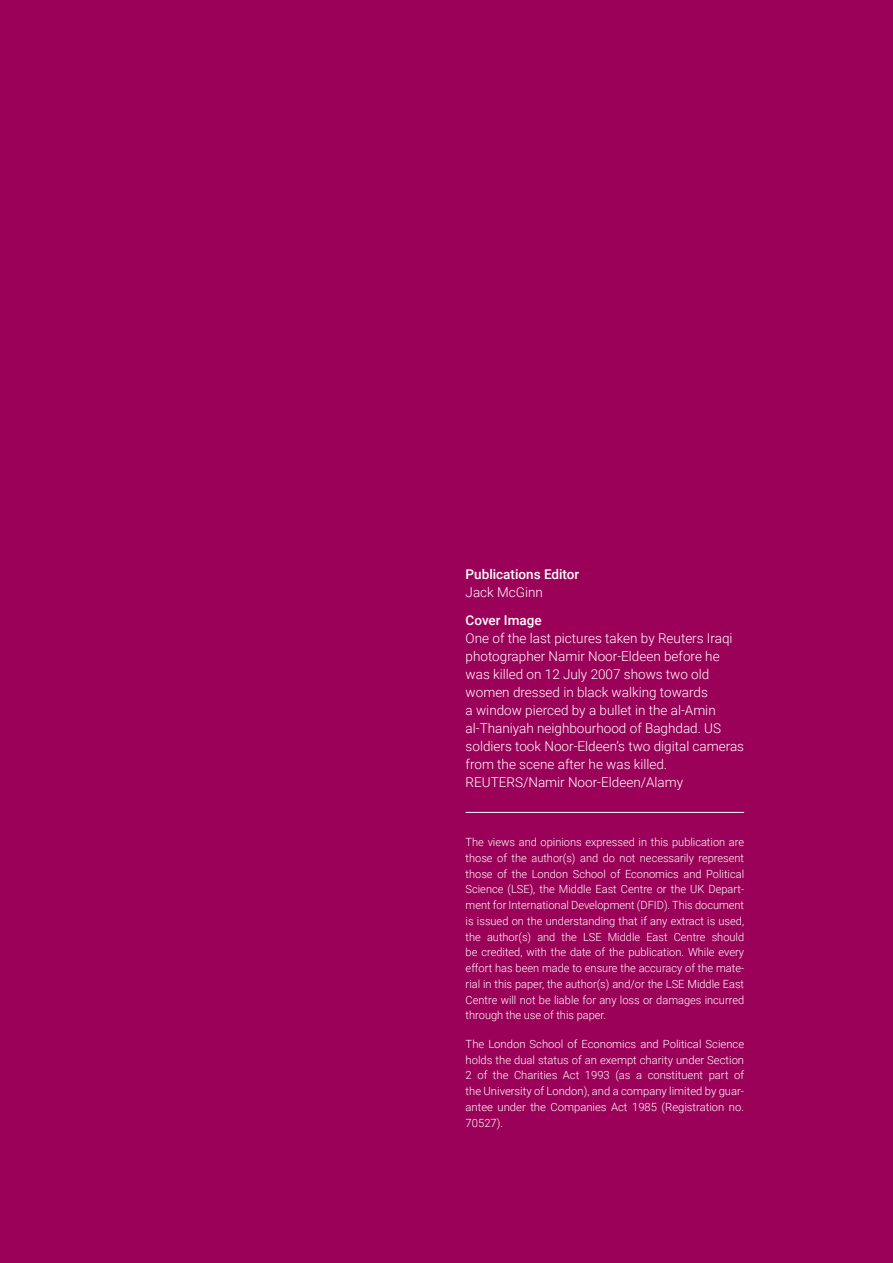
<style>
.page{position:relative;width:893px;height:1263px;background:#9c0159}
.page>*{position:absolute;margin:0;border:0;box-sizing:border-box;transform-origin:0 0}
.Title_3{font:300 13.5px/18px "Roboto";color:#fff}
.Title_3-2{font:500 13.5px/18px "Roboto";color:#fff}
.Text{font:300 11.25px/15.8px "Roboto";color:#fff;text-align:justify}
.s1{font-weight:300}
.s2{font-weight:500}
</style>
<div class="page">
<hr style="left:466px;top:812px;width:278px;height:1px;background:#fff">
<p class="Title_3-2" style="left:466px;top:565px;width:115px">Publications Editor<br><span class="s1">Jack McGinn</span></p>
<p class="Title_3" style="left:466px;top:611px;width:280px"><span class="s2">Cover Image<br></span>One of the last pictures taken by Reuters Iraqi photographer Namir Noor-Eldeen before he was killed on 12 July 2007 shows two old women dressed in black walking towards<br>a window pierced by a bullet in the al-Amin al-Thaniyah neighbourhood of Baghdad. US soldiers took Noor-Eldeen’s two digital cameras from the scene after he was killed.<br>REUTERS/Namir Noor-Eldeen/Alamy</p>
<p class="Text" style="left:466px;top:834px;width:280px">The views and opinions expressed in this publication are those of the author(s) and do not necessarily represent those of the London School of Economics and Political Science (LSE), the Middle East Centre or the UK Depart&shy;ment for International Development (DFID). This document is issued on the understanding that if any extract is used, the author(s) and the LSE Middle East Centre should be credited, with the date of the publication. While every effort has been made to ensure the accuracy of the mate&shy;rial in this paper, the author(s) and/or the LSE Middle East Centre will not be liable for any loss or damages incurred through the use of this paper.</p>
<p class="Text" style="left:466px;top:1036px;width:280px">The London School of Economics and Political Science holds the dual status of an exempt charity under Section 2 of the Charities Act 1993 (as a constituent part of the University of London), and a company limited by guar&shy;antee under the Companies Act 1985 (Registration no.<br>70527).</p>
</div>
